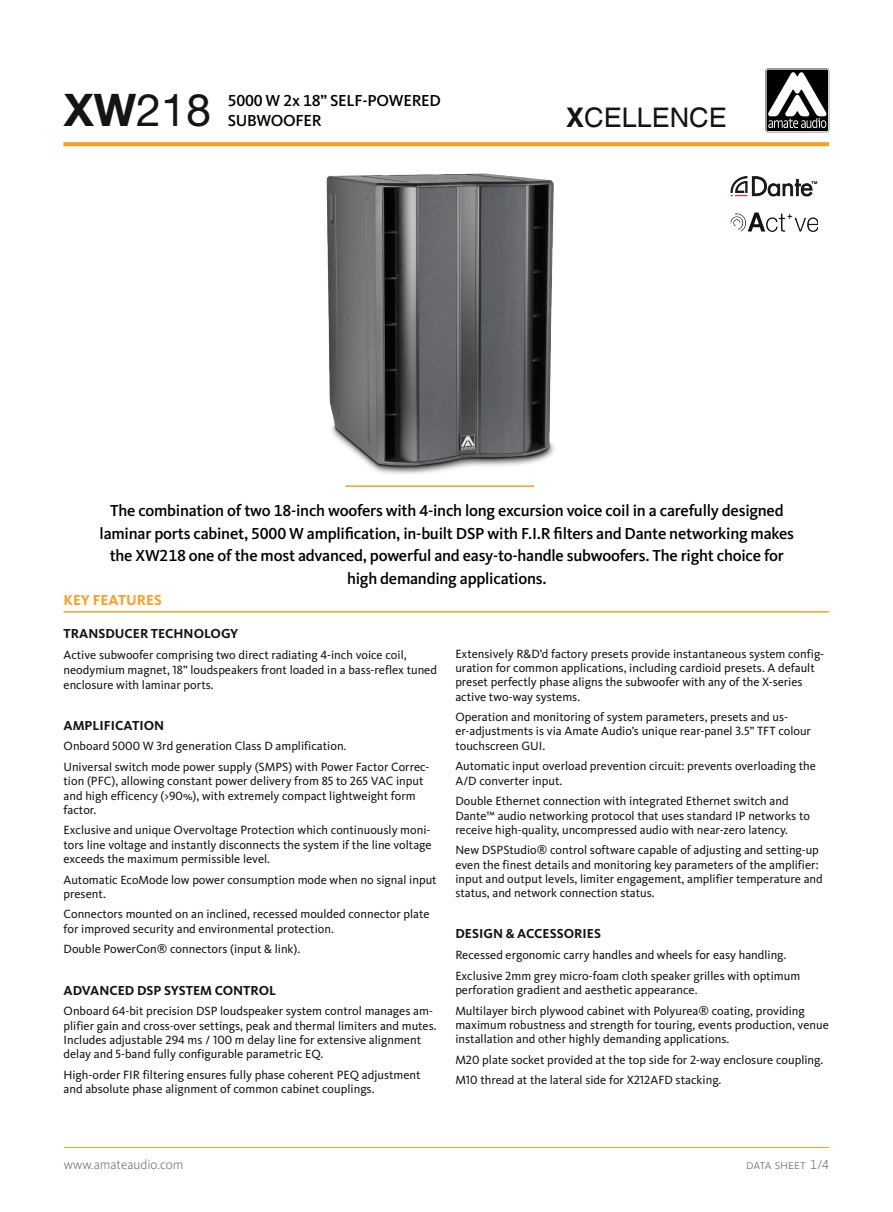
<style>
.page{position:relative;width:893px;height:1212px;background:#fff}
.page>*{position:absolute;margin:0;border:0;box-sizing:border-box;transform-origin:0 0}
.Highlights{font:45px "Helvetica Neue";color:#131413}
.Highlights-2{font:27px "Helvetica";color:#131413}
.Descripción_ENG{font:500 16.5px/22.5px "Kievit OT";letter-spacing:-.015em;color:#000;text-align:center}
.Estilo_de_párrafo_2{font:700 15px "Kievit OT";color:#f9a023}
.Highlights-3{font:13.5px "Kievit OT MA Bold";color:#131413}
.t1{font:300 13.5px "Kievit OT";color:#686867}
.Highlights-4{font:12.3px/14.2px "Kievit OT MA Book";color:#131413}
.s1{font-weight:700}
</style>
<div class="page">
<hr style="left:64px;top:1147px;width:765px;height:1px;background:#f9a023">
<svg style="left:64px;top:142px;width:765px;height:4px;background:#f9a32a"></svg>
<div style="left:765px;top:68px;width:64px;height:64px;background:#949494;border-radius:3px"></div>
<svg style="left:766px;top:69px;width:63px;height:63px;background:#666"></svg>
<hr style="left:64px;top:611px;width:765px;height:1px;background:#f9a023">
<img style="left:730px;top:176px;width:88px;height:21px">
<img style="left:730px;top:213px;width:88px;height:19px">
<img style="left:326px;top:173px;width:229px;height:314px">
<p class="Highlights" style="left:64px;top:83px;width:149px"><span class="s1">XW</span>218</p>
<p class="Descripción_ENG" style="left:228px;top:89px;width:215px">5000 W 2x 18” SELF-POWERED</p>
<p class="Descripción_ENG" style="left:228px;top:109px;width:96px">SUBWOOFER</p>
<p class="Highlights-2" style="left:566px;top:102px;width:162px"><span class="s1">X</span>CELLENCE</p>
<p class="Descripción_ENG" style="left:100px;top:499px;width:696px">The combination of two 18-inch woofers with 4-inch long excursion voice coil in a carefully designed laminar ports cabinet, 5000 W amplification, in-built DSP with F.I.R filters and Dante networking makes the XW218 one of the most advanced, powerful and easy-to-handle subwoofers. The right choice for high demanding applications.</p>
<p class="Estilo_de_párrafo_2" style="left:64px;top:591px;width:100px">KEY FEATURES</p>
<p class="Highlights-3" style="left:64px;top:626px;width:176px">TRANSDUCER TECHNOLOGY</p>
<p class="Highlights-4" style="left:64px;top:648px;width:375px;line-height:14.7px">Active subwoofer comprising two direct radiating 4-inch voice coil, neodymium magnet, 18” loudspeakers front loaded in a bass-reflex tuned enclosure with laminar ports.</p>
<p class="Highlights-3" style="left:64px;top:717px;width:102px">AMPLIFICATION</p>
<p class="Highlights-4" style="left:64px;top:739px;width:284px">Onboard 5000 W 3rd generation Class D amplification.</p>
<p class="Highlights-4" style="left:64px;top:760px;width:367px">Universal switch mode power supply (SMPS) with Power Factor Correc&shy;tion (PFC), allowing constant power delivery from 85 to 265 VAC input and high efficency (&gt;90%), with extremely compact lightweight form factor.</p>
<p class="Highlights-4" style="left:64px;top:823px;width:370px;text-align:justify">Exclusive and unique Overvoltage Protection which continuously moni&shy;tors line voltage and instantly disconnects the system if the line voltage exceeds the maximum permissible level.</p>
<p class="Highlights-4" style="left:64px;top:872px;width:375px">Automatic EcoMode low power consumption mode when no signal input present.</p>
<p class="Highlights-4" style="left:64px;top:907px;width:368px">Connectors mounted on an inclined, recessed moulded connector plate for improved security and environmental protection.</p>
<p class="Highlights-4" style="left:64px;top:942px;width:238px">Double PowerCon® connectors (input &amp; link).</p>
<p class="Highlights-3" style="left:64px;top:982px;width:214px">ADVANCED DSP SYSTEM CONTROL</p>
<p class="Highlights-4" style="left:64px;top:1004px;width:375px">Onboard 64-bit precision DSP loudspeaker system control manages am&shy;plifier gain and cross-over settings, peak and thermal limiters and mutes.<br>Includes adjustable 294 ms / 100 m delay line for extensive alignment delay and 5-band fully configurable parametric EQ.</p>
<p class="Highlights-4" style="left:64px;top:1067px;width:359px">High-order FIR filtering ensures fully phase coherent PEQ adjustment and absolute phase alignment of common cabinet couplings.</p>
<p class="Highlights-4" style="left:455px;top:647px;width:370px">Extensively R&amp;D’d factory presets provide instantaneous system config&shy;uration for common applications, including cardioid presets. A default preset perfectly phase aligns the subwoofer with any of the X-series active two-way systems.</p>
<p class="Highlights-4" style="left:455px;top:710px;width:357px">Operation and monitoring of system parameters, presets and us&shy;er-adjustments is via Amate Audio’s unique rear-panel 3.5” TFT colour touchscreen GUI.</p>
<p class="Highlights-4" style="left:455px;top:759px;width:362px">Automatic input overload prevention circuit: prevents overloading the<br>A/D converter input.</p>
<p class="Highlights-4" style="left:455px;top:794px;width:356px">Double Ethernet connection with integrated Ethernet switch and<br>Dante™ audio networking protocol that uses standard IP networks to receive high-quality, uncompressed audio with near-zero latency.</p>
<p class="Highlights-4" style="left:455px;top:843px;width:369px">New DSPStudio® control software capable of adjusting and setting-up even the finest details and monitoring key parameters of the amplifier: input and output levels, limiter engagement, amplifier temperature and status, and network connection status.</p>
<p class="Highlights-3" style="left:455px;top:926px;width:147px">DESIGN &amp; ACCESSORIES</p>
<p class="Highlights-4" style="left:455px;top:948px;width:332px">Recessed ergonomic carry handles and wheels for easy handling.</p>
<p class="Highlights-4" style="left:455px;top:968px;width:346px">Exclusive 2mm grey micro-foam cloth speaker grilles with optimum perforation gradient and aesthetic appearance.</p>
<p class="Highlights-4" style="left:455px;top:1003px;width:375px">Multilayer birch plywood cabinet with Polyurea® coating, providing maximum robustness and strength for touring, events production, venue installation and other highly demanding applications.</p>
<p class="Highlights-4" style="left:455px;top:1052px;width:369px">M20 plate socket provided at the top side for 2-way enclosure coupling.</p>
<p class="Highlights-4" style="left:455px;top:1073px;width:268px">M10 thread at the lateral side for X212AFD stacking.</p>
<p class="t1" style="left:64px;top:1156px;width:121px">www.amateaudio.com</p>
<p class="t1" style="left:746px;top:1156px;width:84px">data sheet 1/4</p>
</div>
